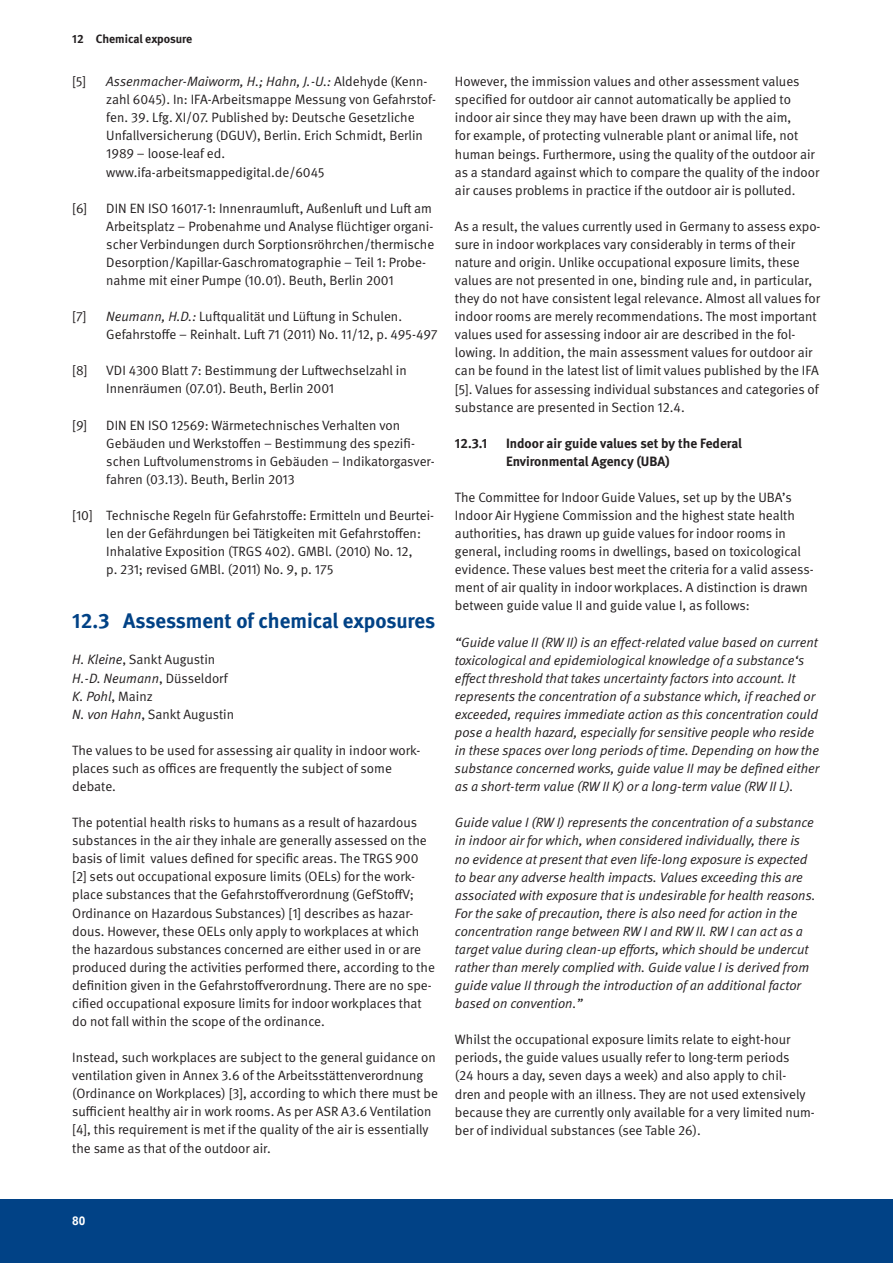
<style>
.page{position:relative;width:893px;height:1263px;background:#fff}
.page>*{position:absolute;margin:0;border:0;box-sizing:border-box;transform-origin:0 0}
.t1{font:700 21px "DGUV Meta";letter-spacing:-.005em;color:#014286}
.t2{font:13.5px/18.1px "DGUV Meta";color:#231f20}
.t3{font:italic 13.5px/18.1px "DGUV Meta";color:#231f20}
.t4{font:700 13.5px/18.1px "DGUV Meta";color:#231f20}
.t5{font:700 12px "DGUV Meta";letter-spacing:-.005em;color:#231f20}
.t6{font:700 12px "Arial";color:#fff}
.s1{font-style:italic}
</style>
<div class="page">
<div style="left:0;top:1199px;width:893px;height:64px;background:#014286"></div>
<p class="t5" style="left:72px;top:32px;width:121px">12 Chemical exposure</p>
<p class="t2" style="left:72px;top:73px;width:15px">[5]</p>
<p class="t2" style="left:106px;top:73px;width:331px"><span class="s1">Assenmacher-Maiworm, H.; Hahn, J.-U.:</span> Aldehyde (Kenn&shy;zahl 6045). In: IFA-Arbeitsmappe Messung von Gefahrstof&shy;fen. 39. Lfg. XI/07. Published by: Deutsche Gesetzliche Unfallversicherung (DGUV), Berlin. Erich Schmidt, Berlin 1989 – loose-leaf ed. www.ifa-arbeitsmappedigital.de/6045</p>
<p class="t2" style="left:72px;top:199px;width:17px">[6]</p>
<p class="t2" style="left:106px;top:199px;width:329px">DIN EN ISO 16017-1: Innenraumluft, Außenluft und Luft am Arbeitsplatz – Probenahme und Analyse flüchtiger organi&shy;scher Verbindungen durch Sorptionsröhrchen/thermische Desorption/Kapillar-Gaschromatographie – Teil 1: Probe&shy;nahme mit einer Pumpe (10.01). Beuth, Berlin 2001</p>
<p class="t2" style="left:72px;top:308px;width:16px">[7]</p>
<p class="t2" style="left:106px;top:308px;width:333px"><span class="s1">Neumann, H.D.:</span> Luftqualität und Lüftung in Schulen.<br>Gefahrstoffe – Reinhalt. Luft 71 (2011) No. 11/12, p. 495-497</p>
<p class="t2" style="left:72px;top:362px;width:17px">[8]</p>
<p class="t2" style="left:106px;top:362px;width:302px">VDI 4300 Blatt 7: Bestimmung der Luftwechselzahl in<br>Innenräumen (07.01). Beuth, Berlin 2001</p>
<p class="t2" style="left:72px;top:416px;width:17px">[9]</p>
<p class="t2" style="left:106px;top:416px;width:330px">DIN EN ISO 12569: Wärmetechnisches Verhalten von Gebäuden und Werkstoffen – Bestimmung des spezifi&shy;schen Luftvolumenstroms in Gebäuden – Indikatorgasver&shy;fahren (03.13). Beuth, Berlin 2013</p>
<p class="t2" style="left:106px;top:506px;width:329px;text-indent:-34px">[10] Technische Regeln für Gefahrstoffe: Ermitteln und Beurtei&shy;len der Gefährdungen bei Tätigkeiten mit Gefahrstoffen:<br>Inhalative Exposition (TRGS 402). GMBl. (2010) No. 12,<br>p. 231; revised GMBl. (2011) No. 9, p. 175</p>
<h1 class="t1" style="left:72px;top:608px;width:364px">12.3 Assessment of chemical exposures</h1>
<p class="t2" style="left:72px;top:651px;width:163px"><span class="s1">H. Kleine</span>, Sankt Augustin<br><span class="s1">H.-D. Neumann</span>, Düsseldorf<br><span class="s1">K. Pohl</span>, Mainz<br><span class="s1">N. von Hahn</span>, Sankt Augustin</p>
<p class="t2" style="left:72px;top:741px;width:350px">The values to be used for assessing air quality in indoor work&shy;places such as offices are frequently the subject of some debate.</p>
<p class="t2" style="left:72px;top:814px;width:364px">The potential health risks to humans as a result of hazardous substances in the air they inhale are generally assessed on the basis of limit values defined for specific areas. The TRGS 900 [2] sets out occupational exposure limits (OELs) for the work&shy;place substances that the Gefahrstoffverordnung (GefStoffV; Ordinance on Hazardous Substances) [1] describes as hazar&shy;dous. However, these OELs only apply to workplaces at which the hazardous substances concerned are either used in or are produced during the activities performed there, according to the definition given in the Gefahrstoffverordnung. There are no spe&shy;cified occupational exposure limits for indoor workplaces that do not fall within the scope of the ordinance.</p>
<p class="t2" style="left:72px;top:1049px;width:367px">Instead, such workplaces are subject to the general guidance on ventilation given in Annex 3.6 of the Arbeitsstättenverordnung (Ordinance on Workplaces) [3], according to which there must be sufficient healthy air in work rooms. As per ASR A3.6 Ventilation [4], this requirement is met if the quality of the air is essentially the same as that of the outdoor air.</p>
<p class="t2" style="left:455px;top:73px;width:366px">However, the immission values and other assessment values specified for outdoor air cannot automatically be applied to indoor air since they may have been drawn up with the aim,<br>for example, of protecting vulnerable plant or animal life, not human beings. Furthermore, using the quality of the outdoor air as a standard against which to compare the quality of the indoor air causes problems in practice if the outdoor air is polluted.</p>
<p class="t2" style="left:455px;top:217px;width:367px">As a result, the values currently used in Germany to assess expo&shy;sure in indoor workplaces vary considerably in terms of their nature and origin. Unlike occupational exposure limits, these values are not presented in one, binding rule and, in particular, they do not have consistent legal relevance. Almost all values for indoor rooms are merely recommendations. The most important values used for assessing indoor air are described in the fol&shy;lowing. In addition, the main assessment values for outdoor air can be found in the latest list of limit values published by the IFA [5]. Values for assessing individual substances and categories of substance are presented in Section 12.4.</p>
<p class="t4" style="left:455px;top:434px;width:34px">12.3.1</p>
<p class="t4" style="left:506px;top:434px;width:237px">Indoor air guide values set by the Federal<br>Environmental Agency (UBA)</p>
<p class="t2" style="left:455px;top:489px;width:360px">The Committee for Indoor Guide Values, set up by the UBA’s Indoor Air Hygiene Commission and the highest state health authorities, has drawn up guide values for indoor rooms in general, including rooms in dwellings, based on toxicological evidence. These values best meet the criteria for a valid assess&shy;ment of air quality in indoor workplaces. A distinction is drawn between guide value II and guide value I, as follows:</p>
<p class="t3" style="left:455px;top:633px;width:366px">“Guide value II (RW II) is an effect-related value based on current toxicological and epidemiological knowledge of a substance‘s effect threshold that takes uncertainty factors into account. It represents the concentration of a substance which, if reached or exceeded, requires immediate action as this concentration could pose a health hazard, especially for sensitive people who reside in these spaces over long periods of time. Depending on how the substance concerned works, guide value II may be defined either as a short-term value (RW II K) or a long-term value (RW II L).</p>
<p class="t3" style="left:455px;top:814px;width:362px">Guide value I (RW I) represents the concentration of a substance in indoor air for which, when considered individually, there is no evidence at present that even life-long exposure is expected to bear any adverse health impacts. Values exceeding this are associated with exposure that is undesirable for health reasons.<br>For the sake of precaution, there is also need for action in the concentration range between RW I and RW II. RW I can act as a target value during clean-up efforts, which should be undercut rather than merely complied with. Guide value I is derived from guide value II through the introduction of an additional factor based on convention.”</p>
<p class="t2" style="left:455px;top:1031px;width:361px">Whilst the occupational exposure limits relate to eight-hour periods, the guide values usually refer to long-term periods<br>(24 hours a day, seven days a week) and also apply to chil&shy;dren and people with an illness. They are not used extensively because they are currently only available for a very limited num&shy;ber of individual substances (see Table 26).</p>
<p class="t6" style="left:72px;top:1212px;width:15px">80</p>
</div>
